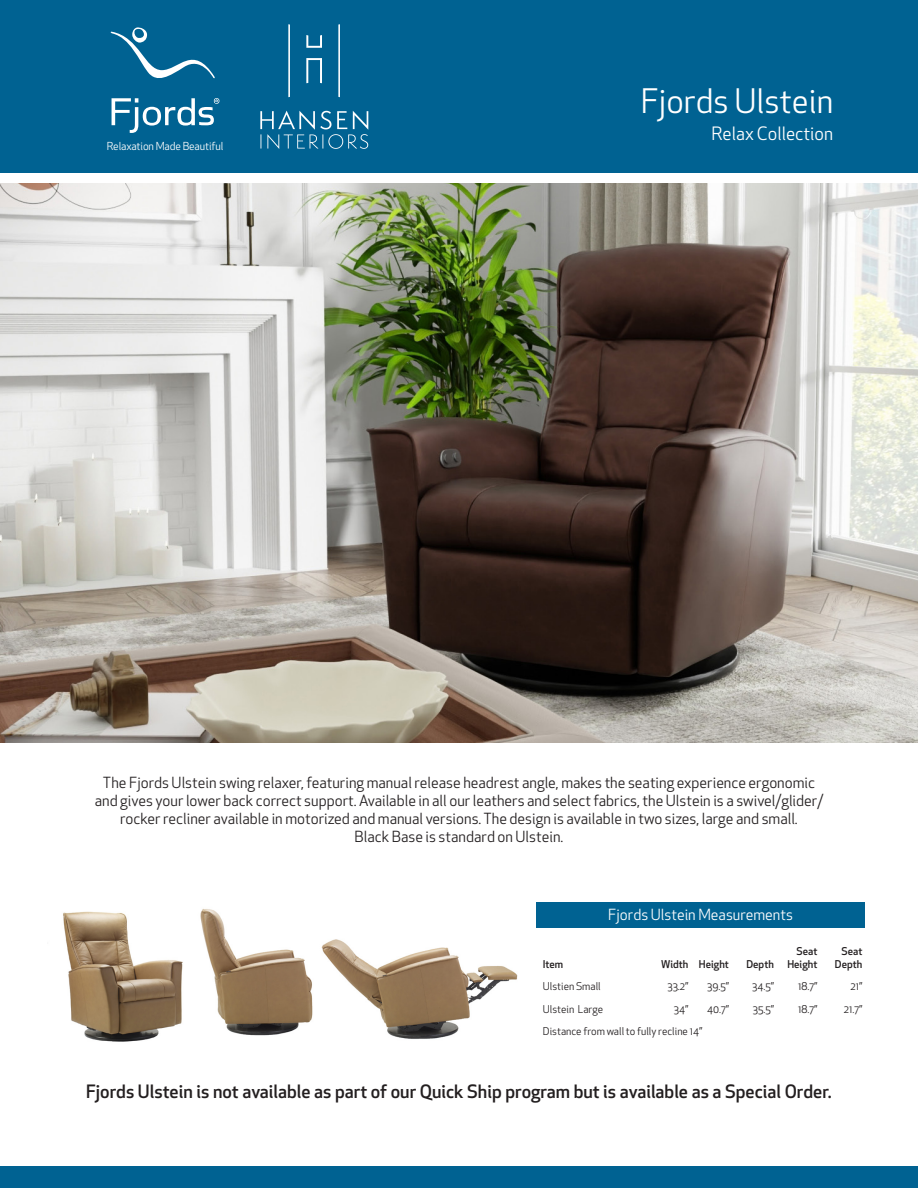
<style>
.page{position:relative;width:918px;height:1188px;background:#fff}
.page>*{position:absolute;margin:0;border:0;box-sizing:border-box;transform-origin:0 0}
.t1{font:33px "Apex New";color:#fff}
.t2{font:500 18px "Apex New";color:#231f20}
.t3{font:18px "Apex New";color:#fff}
.t4{font:15px/18px "Apex New";color:#231f20;text-align:center}
.t5{font:15px "Apex New";color:#fff}
.t6{font:10.8px "Apex New";letter-spacing:-.01em;color:#fff}
.t7{font:10.5px "Apex New";color:#231f20}
.t8{font:500 10.5px "Apex New";color:#231f20}
</style>
<div class="page">
<div style="left:0;top:0;width:918px;height:173px;background:#006292"></div>
<svg style="left:110px;top:27px;width:105px;height:52px"></svg>
<svg style="left:112px;top:98px;width:107px;height:35px"></svg>
<div style="left:0;top:1167px;width:918px;height:21px;background:#006292"></div>
<img style="left:0;top:184px;width:918px;height:559px">
<img style="left:63px;top:911px;width:120px;height:131px">
<img style="left:200px;top:908px;width:113px;height:128px">
<img style="left:321px;top:939px;width:196px;height:100px">
<div style="left:536px;top:902px;width:329px;height:26px;background:#006292"></div>
<img style="left:260px;top:24px;width:109px;height:125px">
<p class="t6" style="left:107px;top:139px;width:118px">Relaxation Made Beautiful</p>
<p class="t1" style="left:641px;top:80px;width:194px">Fjords Ulstein</p>
<p class="t3" style="left:711px;top:122px;width:123px">Relax Collection</p>
<p class="t4" style="left:95px;top:774px;width:730px">The Fjords Ulstein swing relaxer, featuring manual release headrest angle, makes the seating experience ergonomic and gives your lower back correct support. Available in all our leathers and select fabrics, the Ulstein is a swivel/glider/ rocker recliner available in motorized and manual versions. The design is available in two sizes, large and small.</p>
<p class="t4" style="left:355px;top:828px;width:210px">Black Base is standard on Ulstein.</p>
<p class="t5" style="left:608px;top:905px;width:186px">Fjords Ulstein Measurements</p>
<p class="t8" style="left:797px;top:944px;width:22px">Seat</p>
<p class="t8" style="left:842px;top:944px;width:22px">Seat</p>
<p class="t8" style="left:543px;top:957px;width:22px">Item</p>
<p class="t8" style="left:661px;top:957px;width:69px">Width Height</p>
<p class="t8" style="left:746px;top:957px;width:29px">Depth</p>
<p class="t8" style="left:787px;top:957px;width:31px">Height</p>
<p class="t8" style="left:835px;top:957px;width:29px">Depth</p>
<p class="t7" style="left:543px;top:980px;width:59px">Ulstien Small</p>
<p class="t7" style="left:667px;top:980px;width:22px">33.2”</p>
<p class="t7" style="left:707px;top:980px;width:23px">39.5”</p>
<p class="t7" style="left:752px;top:980px;width:23px">34.5”</p>
<p class="t7" style="left:798px;top:980px;width:21px">18.7”</p>
<p class="t7" style="left:851px;top:980px;width:13px">21”</p>
<p class="t7" style="left:543px;top:1002px;width:62px">Ulstein Large</p>
<p class="t7" style="left:674px;top:1002px;width:16px">34”</p>
<p class="t7" style="left:707px;top:1002px;width:23px">40.7”</p>
<p class="t7" style="left:753px;top:1002px;width:22px">35.5”</p>
<p class="t7" style="left:798px;top:1002px;width:21px">18.7”</p>
<p class="t7" style="left:844px;top:1002px;width:20px">21.7”</p>
<p class="t7" style="left:543px;top:1025px;width:161px">Distance from wall to fully recline 14”</p>
<p class="t2" style="left:86px;top:1079px;width:747px">Fjords Ulstein is not available as part of our Quick Ship program but is available as a Special Order.</p>
</div>
